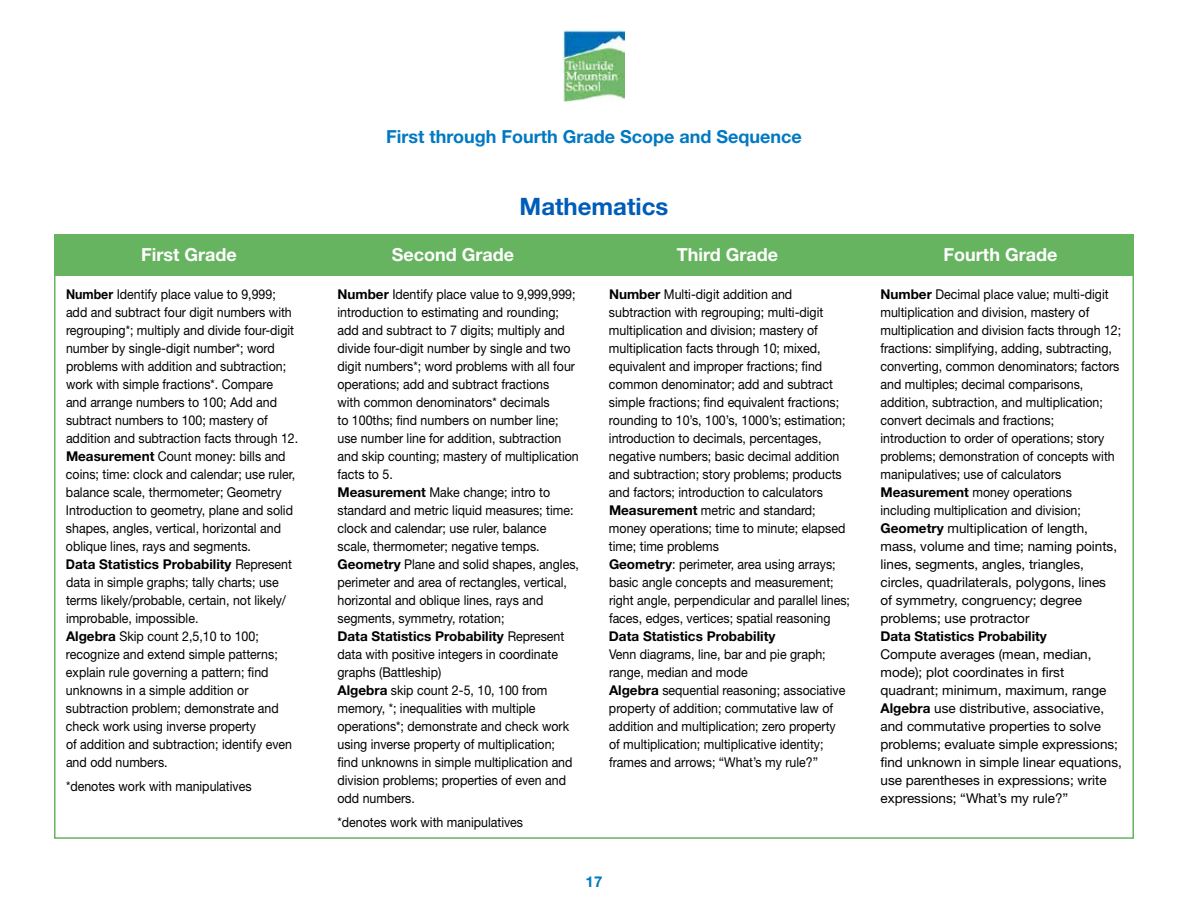
<style>
.page{position:relative;width:1188px;height:918px;background:#fff}
.page>*{position:absolute;margin:0;border:0;box-sizing:border-box;transform-origin:0 0}
.t1{font:700 24px "Helvetica Neue LT Std";color:#005cb9}
.t2{font:700 18px "Helvetica Neue LT Std";color:#fff}
.t3{font:700 18px "Helvetica Neue LT Std";color:#0079c1}
.t4{font:700 15px "Helvetica Neue LT Std";color:#0079c1}
.t5{font:13.5px/18px "Helvetica Neue LT Std";color:#000;scale:.92 1}
.t6{font:13.5px/18px "Helvetica Neue LT Std";color:#000}
.t7{font:700 13.5px "Helvetica Neue LT Std";color:#000}
.s1{font-weight:700}
</style>
<div class="page">
<img style="left:563px;top:30px;width:62px;height:72px">
<div style="left:54px;top:234px;width:1080px;height:42px;background:#66b360"></div>
<h2 class="t3" style="left:386px;top:125px;width:417px">First through Fourth Grade Scope and Sequence</h2>
<h1 class="t1" style="left:520px;top:192px;width:150px">Mathematics</h1>
<h2 class="t2" style="left:141px;top:244px;width:97px">First Grade</h2>
<h2 class="t2" style="left:392px;top:244px;width:124px">Second Grade</h2>
<h2 class="t2" style="left:677px;top:244px;width:103px">Third Grade</h2>
<h2 class="t2" style="left:944px;top:244px;width:115px">Fourth Grade</h2>
<p class="t5" style="left:66px;top:285px;width:254px"><span class="s1">Number</span> Identify place value to 9,999; add and subtract four digit numbers with regrouping*; multiply and divide four-digit number by single-digit number*; word problems with addition and subtraction; work with simple fractions*. Compare<br>and arrange numbers to 100; Add and subtract numbers to 100; mastery of addition and subtraction facts through 12.<br><span class="s1">Measurement</span> Count money: bills and coins; time: clock and calendar; use ruler, balance scale, thermometer; Geometry Introduction to geometry, plane and solid shapes, angles, vertical, horizontal and oblique lines, rays and segments.<br><span class="s1">Data Statistics Probability</span> Represent data in simple graphs; tally charts; use terms likely/probable, certain, not likely/ improbable, impossible.<br><span class="s1">Algebra</span> Skip count 2,5,10 to 100; recognize and extend simple patterns; explain rule governing a pattern; find unknowns in a simple addition or subtraction problem; demonstrate and check work using inverse property<br>of addition and subtraction; identify even and odd numbers.</p>
<p class="t5" style="left:66px;top:777px;width:203px">*denotes work with manipulatives</p>
<p class="t5" style="left:337px;top:285px;width:264px"><span class="s1">Number</span> Identify place value to 9,999,999; introduction to estimating and rounding; add and subtract to 7 digits; multiply and divide four-digit number by single and two digit numbers*; word problems with all four operations; add and subtract fractions<br>with common denominators* decimals<br>to 100ths; find numbers on number line; use number line for addition, subtraction and skip counting; mastery of multiplication facts to 5.<br><span class="s1">Measurement</span> Make change; intro to standard and metric liquid measures; time: clock and calendar; use ruler, balance scale, thermometer; negative temps.<br><span class="s1">Geometry</span> Plane and solid shapes, angles, perimeter and area of rectangles, vertical, horizontal and oblique lines, rays and segments, symmetry, rotation;<br><span class="s1">Data Statistics Probability</span> Represent data with positive integers in coordinate graphs (Battleship)<br><span class="s1">Algebra</span> skip count 2-5, 10, 100 from memory, *; inequalities with multiple operations*; demonstrate and check work using inverse property of multiplication; find unknowns in simple multiplication and division problems; properties of even and odd numbers.</p>
<p class="t5" style="left:337px;top:813px;width:203px">*denotes work with manipulatives</p>
<p class="t5" style="left:609px;top:285px;width:263px"><span class="s1">Number</span> Multi-digit addition and subtraction with regrouping; multi-digit multiplication and division; mastery of multiplication facts through 10; mixed, equivalent and improper fractions; find common denominator; add and subtract simple fractions; find equivalent fractions; rounding to 10’s, 100’s, 1000’s; estimation; introduction to decimals, percentages, negative numbers; basic decimal addition and subtraction; story problems; products and factors; introduction to calculators <span class="s1">Measurement</span> metric and standard; money operations; time to minute; elapsed time; time problems<br><span class="s1">Geometry</span>: perimeter, area using arrays; basic angle concepts and measurement; right angle, perpendicular and parallel lines; faces, edges, vertices; spatial reasoning</p>
<p class="t7" style="left:609px;top:628px;width:168px">Data Statistics Probability</p>
<p class="t5" style="left:609px;top:645px;width:258px">Venn diagrams, line, bar and pie graph; range, median and mode<br><span class="s1">Algebra</span> sequential reasoning; associative property of addition; commutative law of addition and multiplication; zero property of multiplication; multiplicative identity; frames and arrows; “What’s my rule?”</p>
<p class="t5" style="left:880px;top:285px;width:263px"><span class="s1">Number</span> Decimal place value; multi-digit multiplication and division, mastery of multiplication and division facts through 12; fractions: simplifying, adding, subtracting, converting, common denominators; factors and multiples; decimal comparisons, addition, subtraction, and multiplication; convert decimals and fractions; introduction to order of operations; story problems; demonstration of concepts with manipulatives; use of calculators <span class="s1">Measurement</span> money operations including multiplication and division; <span class="s1">Geometry</span> multiplication of length, mass, volume and time; naming points, lines, segments, angles, triangles, circles, quadrilaterals, polygons, lines<br>of symmetry, congruency; degree problems; use protractor</p>
<p class="t7" style="left:880px;top:628px;width:168px">Data Statistics Probability</p>
<p class="t6" style="left:880px;top:645px;width:243px">Compute averages (mean, median, mode); plot coordinates in first quadrant; minimum, maximum, range <span class="s1">Algebra</span> use distributive, associative, and commutative properties to solve problems; evaluate simple expressions; find unknown in simple linear equations, use parentheses in expressions; write expressions; “What’s my rule?”</p>
<p class="t4" style="left:586px;top:873px;width:18px">17</p>
</div>
